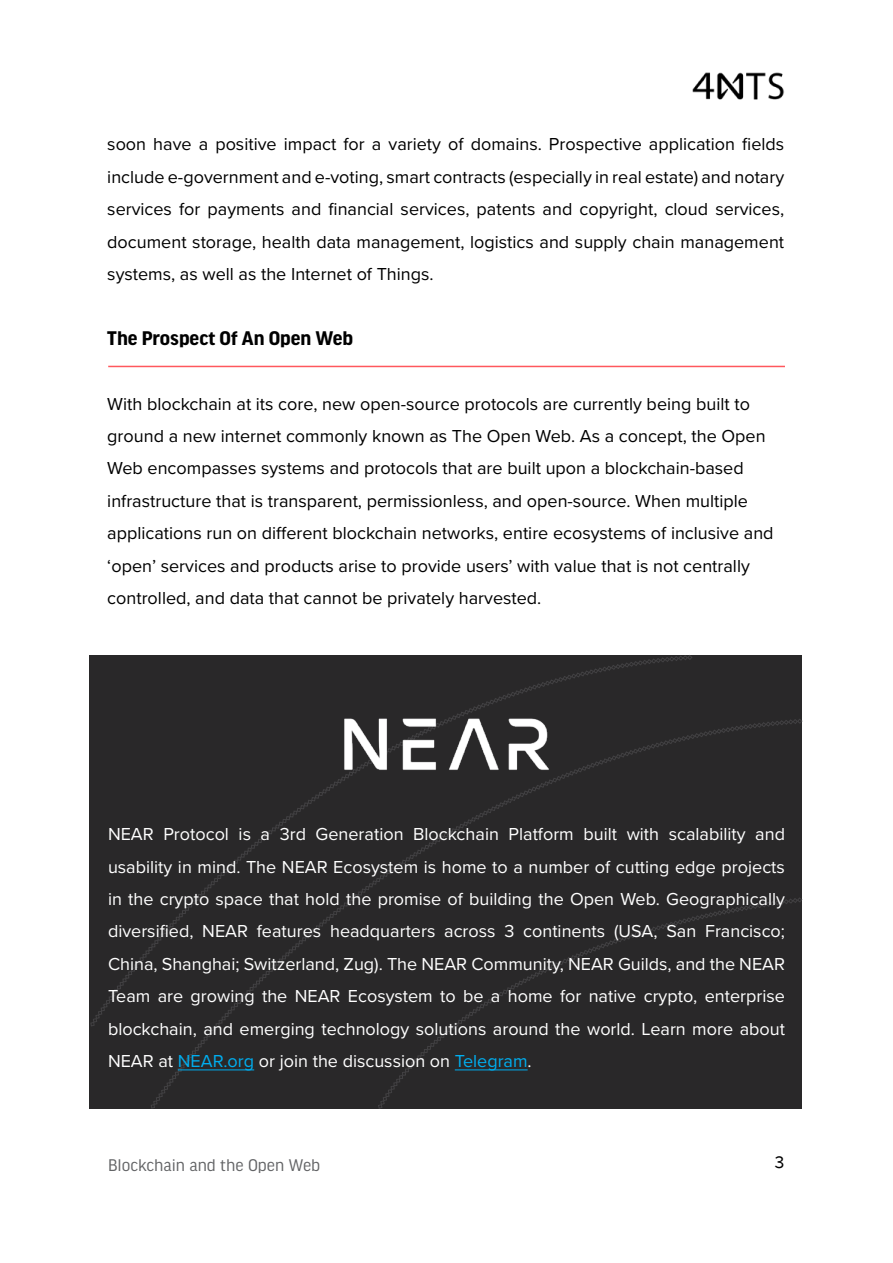
<style>
.page{position:relative;width:893px;height:1263px;background:#fff}
.page>*{position:absolute;margin:0;border:0;box-sizing:border-box;transform-origin:0 0}
.t1{font:700 21px "Good Headline Pro";color:#000}
.t2{font:18px/32.4px "Proxima Nova";color:#000;text-align:justify}
.t3{font:18px/32.4px "Proxima Nova";color:#fff;text-align:justify}
.t4{font:18px "Good Headline Pro";color:#636466}
.t5{font:18px "Source Code Pro";color:#000}
.s1{color:#00aeef}
</style>
<div class="page">
<div style="left:90px;top:655px;width:712px;height:454px;background:#292829"></div>
<hr style="left:178px;top:1069px;width:76px;height:1px;background:#00aeef">
<hr style="left:455px;top:1069px;width:73px;height:1px;background:#00aeef">
<img style="left:294px;top:668px;width:305px;height:152px">
<img style="left:692px;top:72px;width:93px;height:28px">
<hr style="left:108px;top:366px;width:677px;height:1px;background:#ff585d">
<p class="t2" style="left:107px;top:127px;width:678px">soon have a positive impact for a variety of domains. Prospective application fields include e-government and e-voting, smart contracts (especially in real estate) and notary services for payments and financial services, patents and copyright, cloud services, document storage, health data management, logistics and supply chain management systems, as well as the Internet of Things.</p>
<p class="t1" style="left:107px;top:328px;width:247px">The Prospect Of An Open Web</p>
<p class="t2" style="left:107px;top:386px;width:668px;text-align:left">With blockchain at its core, new open-source protocols are currently being built to ground a new internet commonly known as The Open Web. As a concept, the Open Web encompasses systems and protocols that are built upon a blockchain-based infrastructure that is transparent, permissionless, and open-source. When multiple applications run on different blockchain networks, entire ecosystems of inclusive and ‘open’ services and products arise to provide users’ with value that is not centrally controlled, and data that cannot be privately harvested.</p>
<p class="t3" style="left:108px;top:817px;width:678px">NEAR Protocol is a 3rd Generation Blockchain Platform built with scalability and usability in mind. The NEAR Ecosystem is home to a number of cutting edge projects in the crypto space that hold the promise of building the Open Web. Geographically diversified, NEAR features headquarters across 3 continents (USA, San Francisco; China, Shanghai; Switzerland, Zug). The NEAR Community, NEAR Guilds, and the NEAR Team are growing the NEAR Ecosystem to be a home for native crypto, enterprise blockchain, and emerging technology solutions around the world. Learn more about NEAR at <span class="s1">NEAR.org</span> or join the discussion on <span class="s1">Telegram</span>.</p>
<p class="t4" style="left:108px;top:1156px;width:214px">Blockchain and the Open Web</p>
<p class="t5" style="left:774px;top:1151px;width:12px">3</p>
</div>
